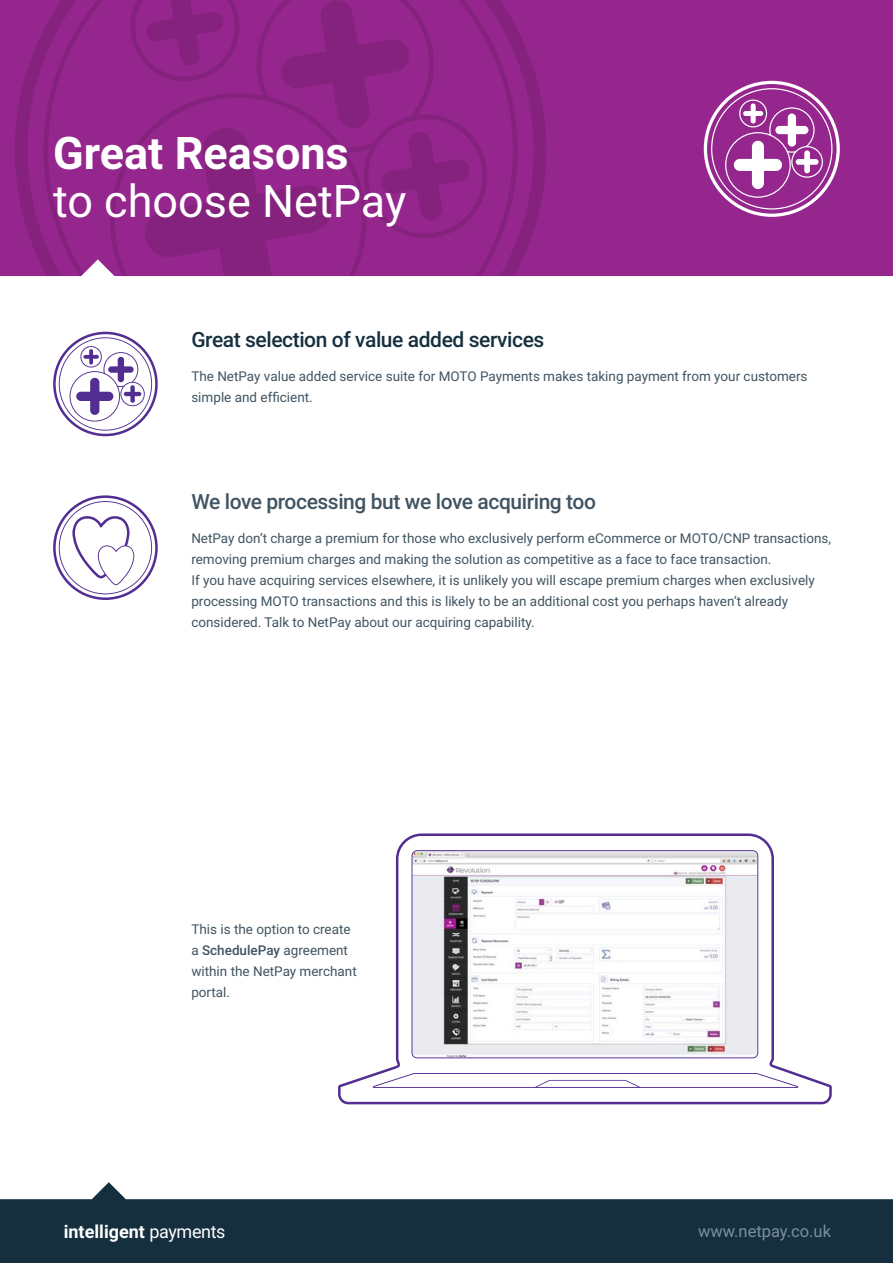
<style>
.page{position:relative;width:893px;height:1263px;background:#fff}
.page>*{position:absolute;margin:0;border:0;box-sizing:border-box;transform-origin:0 0}
.t1{font:45px "Roboto";color:#fff}
.t2{font:700 45px "Roboto";color:#fff}
.t3{font:500 21px "Roboto";letter-spacing:-.02em;color:#405461}
.t4{font:500 21px "Roboto";letter-spacing:-.02em;color:#152f3f}
.t5{font:700 18px "Roboto";color:#fff}
.t6{font:16.5px "Roboto";color:#7d8f9e}
.t7{font:13.5px/21px "Roboto";color:#405461}
.s1{font-weight:500}
.s2{font-weight:400}
</style>
<div class="page">
<div style="left:568px;top:0;width:325px;height:276px;background:#95268d"></div>
<svg style="left:0;top:0;width:568px;height:276px;background:#93258b"></svg>
<svg style="left:24px;top:0;width:513px;height:276px;background:#902588"></svg>
<svg style="left:0;top:1182px;width:893px;height:81px;fill:#152f3f"></svg>
<svg style="left:704px;top:81px;width:136px;height:136px"></svg>
<svg style="left:53px;top:332px;width:105px;height:104px"></svg>
<svg style="left:53px;top:495px;width:105px;height:105px"></svg>
<svg style="left:338px;top:833px;width:494px;height:271px"></svg>
<p class="t2" style="left:53px;top:121px;width:297px">Great Reasons</p>
<p class="t1" style="left:53px;top:169px;width:355px">to choose NetPay</p>
<p class="t4" style="left:191px;top:325px;width:354px">Great selection of value added services</p>
<p class="t7" style="left:191px;top:365px;width:618px">The NetPay value added service suite for MOTO Payments makes taking payment from your customers simple and efficient.</p>
<p class="t3" style="left:191px;top:487px;width:406px">We love processing but we love acquiring too</p>
<p class="t7" style="left:191px;top:527px;width:641px">NetPay don’t charge a premium for those who exclusively perform eCommerce or MOTO/CNP transactions, removing premium charges and making the solution as competitive as a face to face transaction.<br>If you have acquiring services elsewhere, it is unlikely you will escape premium charges when exclusively processing MOTO transactions and this is likely to be an additional cost you perhaps haven’t already considered. Talk to NetPay about our acquiring capability.</p>
<p class="t7" style="left:191px;top:918px;width:167px">This is the option to create a <span class="s1">SchedulePay</span> agreement within the NetPay merchant portal.</p>
<p class="t5" style="left:64px;top:1219px;width:163px">intelligent <span class="s2">payments</span></p>
<p class="t6" style="left:698px;top:1220px;width:135px">www.netpay.co.uk</p>
</div>
